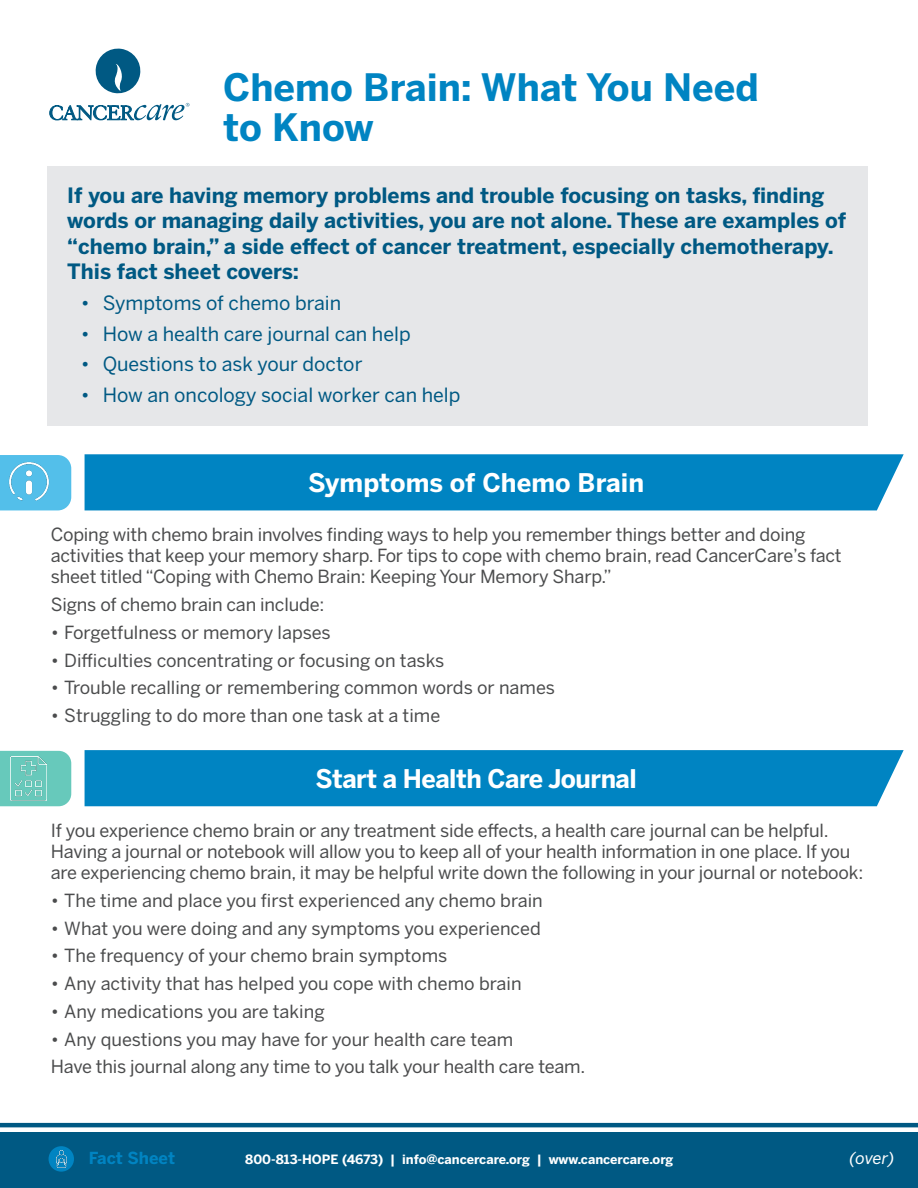
<style>
.page{position:relative;width:918px;height:1188px;background:#fff}
.page>*{position:absolute;margin:0;border:0;box-sizing:border-box;transform-origin:0 0}
.t1{font:700 37.5px/40.5px "Benton Sans";color:#0084c2}
.Main_Intro{font:700 25.5px "Benton Sans";letter-spacing:-.02em;color:#fff}
.Main_Intro-2{font:700 25.5px "Benton Sans";color:#fff}
.Leadder{font:700 21px/25.5px "Benton Sans";color:#005983}
.t2{font:19.5px "Benton Sans";color:#005983}
.Leadder-2{font:18px/21px "Benton Sans";letter-spacing:-.01em;color:#4b4c4d}
.t3{font:700 16.5px "Benton Sans";color:#0084c2}
.Leadder-3{font:italic 16.5px "Benton Sans";color:#fff}
.t4{font:700 12.75px "Benton Sans";color:#fff}
</style>
<div class="page">
<div style="left:0;top:1132px;width:918px;height:56px;background:#005983"></div>
<hr style="left:0;top:1123px;width:918px;height:4px;background:#005983">
<div style="left:47px;top:166px;width:821px;height:260px;background:#e6e7e9"></div>
<svg style="left:95px;top:48px;width:46px;height:46px"></svg>
<svg style="left:50px;top:103px;width:139px;height:17px"></svg>
<div style="left:49px;top:1146px;width:25px;height:26px;background:#0084c2;border-radius:50%"></div>
<img style="left:56px;top:1150px;width:10px;height:17px">
<div style="left:0;top:455px;width:71px;height:55px;background:#53bfea"></div>
<div style="left:0;top:751px;width:71px;height:55px;background:#67c9bb"></div>
<img style="left:7px;top:461px;width:44px;height:43px">
<div style="left:85px;top:454px;width:819px;height:56px;background:#0084c2"></div>
<div style="left:85px;top:750px;width:819px;height:56px;background:#0084c2"></div>
<img style="left:11px;top:756px;width:35px;height:45px">
<p class="t1" style="left:223px;top:66px;width:537px">Chemo Brain: What You Need to Know</p>
<p class="Leadder" style="left:67px;top:182px;width:780px">If you are having memory problems and trouble focusing on tasks, finding words or managing daily activities, you are not alone. These are examples of “chemo brain,” a side effect of cancer treatment, especially chemotherapy.<br>This fact sheet covers:</p>
<p class="t2" style="left:81px;top:291px;width:262px">• Symptoms of chemo brain</p>
<p class="t2" style="left:81px;top:322px;width:331px">• How a health care journal can help</p>
<p class="t2" style="left:81px;top:353px;width:283px">• Questions to ask your doctor</p>
<p class="t2" style="left:81px;top:384px;width:381px">• How an oncology social worker can help</p>
<p class="Main_Intro-2" style="left:308px;top:468px;width:337px">Symptoms of Chemo Brain</p>
<p class="Leadder-2" style="left:51px;top:524px;width:793px">Coping with chemo brain involves finding ways to help you remember things better and doing activities that keep your memory sharp. For tips to cope with chemo brain, read CancerCare’s fact sheet titled “Coping with Chemo Brain: Keeping Your Memory Sharp.”</p>
<p class="Leadder-2" style="left:51px;top:594px;width:275px">Signs of chemo brain can include:</p>
<p class="Leadder-2" style="left:51px;top:622px;width:282px">• Forgetfulness or memory lapses</p>
<p class="Leadder-2" style="left:51px;top:649px;width:395px">• Difficulties concentrating or focusing on tasks</p>
<p class="Leadder-2" style="left:51px;top:677px;width:506px">• Trouble recalling or remembering common words or names</p>
<p class="Leadder-2" style="left:51px;top:705px;width:391px">• Struggling to do more than one task at a time</p>
<p class="Main_Intro" style="left:315px;top:764px;width:323px">Start a Health Care Journal</p>
<p class="Leadder-2" style="left:51px;top:820px;width:814px">If you experience chemo brain or any treatment side effects, a health care journal can be helpful.<br>Having a journal or notebook will allow you to keep all of your health information in one place. If you are experiencing chemo brain, it may be helpful write down the following in your journal or notebook:</p>
<p class="Leadder-2" style="left:51px;top:890px;width:494px">• The time and place you first experienced any chemo brain</p>
<p class="Leadder-2" style="left:51px;top:917px;width:492px">• What you were doing and any symptoms you experienced</p>
<p class="Leadder-2" style="left:51px;top:945px;width:398px">• The frequency of your chemo brain symptoms</p>
<p class="Leadder-2" style="left:51px;top:973px;width:472px">• Any activity that has helped you cope with chemo brain</p>
<p class="Leadder-2" style="left:51px;top:1001px;width:276px">• Any medications you are taking</p>
<p class="Leadder-2" style="left:51px;top:1028px;width:464px">• Any questions you may have for your health care team</p>
<p class="Leadder-2" style="left:51px;top:1056px;width:536px">Have this journal along any time to you talk your health care team.</p>
<p class="t3" style="left:89px;top:1149px;width:88px">Fact Sheet</p>
<p class="t4" style="left:245px;top:1151px;width:430px">800-813-HOPE (4673) | info@cancercare.org | www.cancercare.org</p>
<p class="Leadder-3" style="left:849px;top:1149px;width:47px">(over)</p>
</div>
